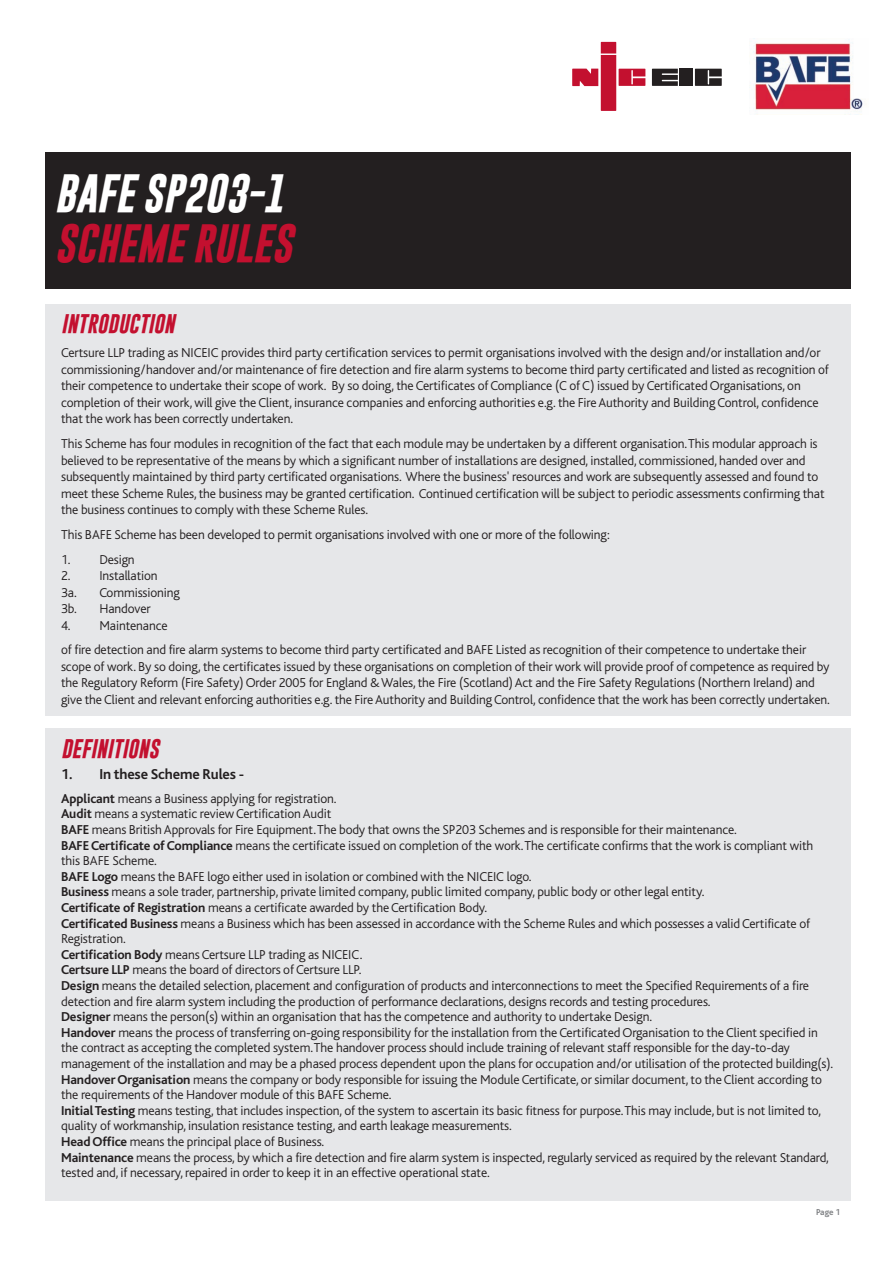
<style>
.page{position:relative;width:893px;height:1263px;background:#fff}
.page>*{position:absolute;margin:0;border:0;box-sizing:border-box;transform-origin:0 0}
.t1{font:italic 700 39px "Gobold";color:#fff}
.t2{font:italic 700 39px "Gobold";color:#c3102f}
.t3{font:italic 700 19.5px "Gobold";color:#c3102f}
.t4{font:700 15px "Bliss";letter-spacing:-.01em;color:#231f20}
.t5{font:300 13.5px/15.6px "Bliss";letter-spacing:-.01em;color:#231f20}
.t6{font:700 9px "Bliss";color:#808285}
.s1{font-weight:700}
</style>
<div class="page">
<div style="left:45px;top:152px;width:805px;height:136px;background:#231f20"></div>
<div style="left:45px;top:728px;width:806px;height:473px;background:#e6e7e9"></div>
<div style="left:45px;top:304px;width:806px;height:412px;background:#e6e7e9"></div>
<svg style="left:695px;top:69px;width:27px;height:17px"></svg>
<svg style="left:652px;top:69px;width:26px;height:17px"></svg>
<div style="left:680px;top:69px;width:13px;height:17px;background:#231f20"></div>
<svg style="left:572px;top:42px;width:73px;height:69px"></svg>
<img style="left:753px;top:38px;width:110px;height:77px">
<h1 class="t1" style="left:55px;top:176px;width:231px">BAFE SP203-1</h1>
<h1 class="t2" style="left:55px;top:225px;width:239px">SCHEME RULES</h1>
<h2 class="t3" style="left:61px;top:315px;width:115px">INTRODUCTION</h2>
<p class="t5" style="left:61px;top:346px;width:769px;line-height:16.5px">Certsure LLP trading as NICEIC provides third party certification services to permit organisations involved with the design and/or installation and/or commissioning/handover and/or maintenance of fire detection and fire alarm systems to become third party certificated and listed as recognition of their competence to undertake their scope of work. By so doing, the Certificates of Compliance (C of C) issued by Certificated Organisations, on completion of their work, will give the Client, insurance companies and enforcing authorities e.g. the Fire Authority and Building Control, confidence that the work has been correctly undertaken.</p>
<p class="t5" style="left:61px;top:437px;width:765px;line-height:16.5px">This Scheme has four modules in recognition of the fact that each module may be undertaken by a different organisation.This modular approach is believed to be representative of the means by which a significant number of installations are designed, installed, commissioned, handed over and subsequently maintained by third party certificated organisations. Where the business' resources and work are subsequently assessed and found to meet these Scheme Rules, the business may be granted certification. Continued certification will be subject to periodic assessments confirming that the business continues to comply with these Scheme Rules.</p>
<p class="t5" style="left:61px;top:528px;width:550px">This BAFE Scheme has been developed to permit organisations involved with one or more of the following:</p>
<p class="t5" style="left:61px;top:553px;width:75px">1. Design</p>
<p class="t5" style="left:61px;top:569px;width:120px;line-height:16.5px">2. Installation<br>3a. Commissioning<br>3b. Handover</p>
<p class="t5" style="left:61px;top:614px;width:747px;line-height:24.8px">4. Maintenance<br>of fire detection and fire alarm systems to become third party certificated and BAFE Listed as recognition of their competence to undertake their</p>
<p class="t5" style="left:61px;top:659px;width:770px;line-height:16.5px">scope of work. By so doing, the certificates issued by these organisations on completion of their work will provide proof of competence as required by the Regulatory Reform (Fire Safety) Order 2005 for England &amp; Wales, the Fire (Scotland) Act and the Fire Safety Regulations (Northern Ireland) and give the Client and relevant enforcing authorities e.g. the Fire Authority and Building Control, confidence that the work has been correctly undertaken.</p>
<h2 class="t3" style="left:61px;top:740px;width:99px">DEFINITIONS</h2>
<p class="t4" style="left:61px;top:768px;width:185px">1. In these Scheme Rules -</p>
<p class="t5" style="left:61px;top:792px;width:774px"><span class="s1">Applicant</span> means a Business applying for registration.<br><span class="s1">Audit</span> means a systematic review Certification Audit<br><span class="s1">BAFE</span> means British Approvals for Fire Equipment.The body that owns the SP203 Schemes and is responsible for their maintenance.<br><span class="s1">BAFE Certificate of Compliance</span> means the certificate issued on completion of the work.The certificate confirms that the work is compliant with this BAFE Scheme.<br><span class="s1">BAFE Logo</span> means the BAFE logo either used in isolation or combined with the NICEIC logo.<br><span class="s1">Business</span> means a sole trader, partnership, private limited company, public limited company, public body or other legal entity.<br><span class="s1">Certificate of Registration</span> means a certificate awarded by the Certification Body.<br><span class="s1">Certificated Business</span> means a Business which has been assessed in accordance with the Scheme Rules and which possesses a valid Certificate of Registration.<br><span class="s1">Certification Body</span> means Certsure LLP trading as NICEIC.<br><span class="s1">Certsure LLP</span> means the board of directors of Certsure LLP.<br><span class="s1">Design</span> means the detailed selection, placement and configuration of products and interconnections to meet the Specified Requirements of a fire detection and fire alarm system including the production of performance declarations, designs records and testing procedures.<br><span class="s1">Designer</span> means the person(s) within an organisation that has the competence and authority to undertake Design.<br><span class="s1">Handover</span> means the process of transferring on-going responsibility for the installation from the Certificated Organisation to the Client specified in the contract as accepting the completed system.The handover process should include training of relevant staff responsible for the day-to-day management of the installation and may be a phased process dependent upon the plans for occupation and/or utilisation of the protected building(s).<br><span class="s1">Handover Organisation</span> means the company or body responsible for issuing the Module Certificate, or similar document, to the Client according to the requirements of the Handover module of this BAFE Scheme.<br><span class="s1">Initial Testing</span> means testing, that includes inspection, of the system to ascertain its basic fitness for purpose.This may include, but is not limited to, quality of workmanship, insulation resistance testing, and earth leakage measurements.<br><span class="s1">Head Office</span> means the principal place of Business.<br><span class="s1">Maintenance</span> means the process, by which a fire detection and fire alarm system is inspected, regularly serviced as required by the relevant Standard, tested and, if necessary, repaired in order to keep it in an effective operational state.</p>
<p class="t6" style="left:816px;top:1209px;width:26px">Page 1</p>
</div>
